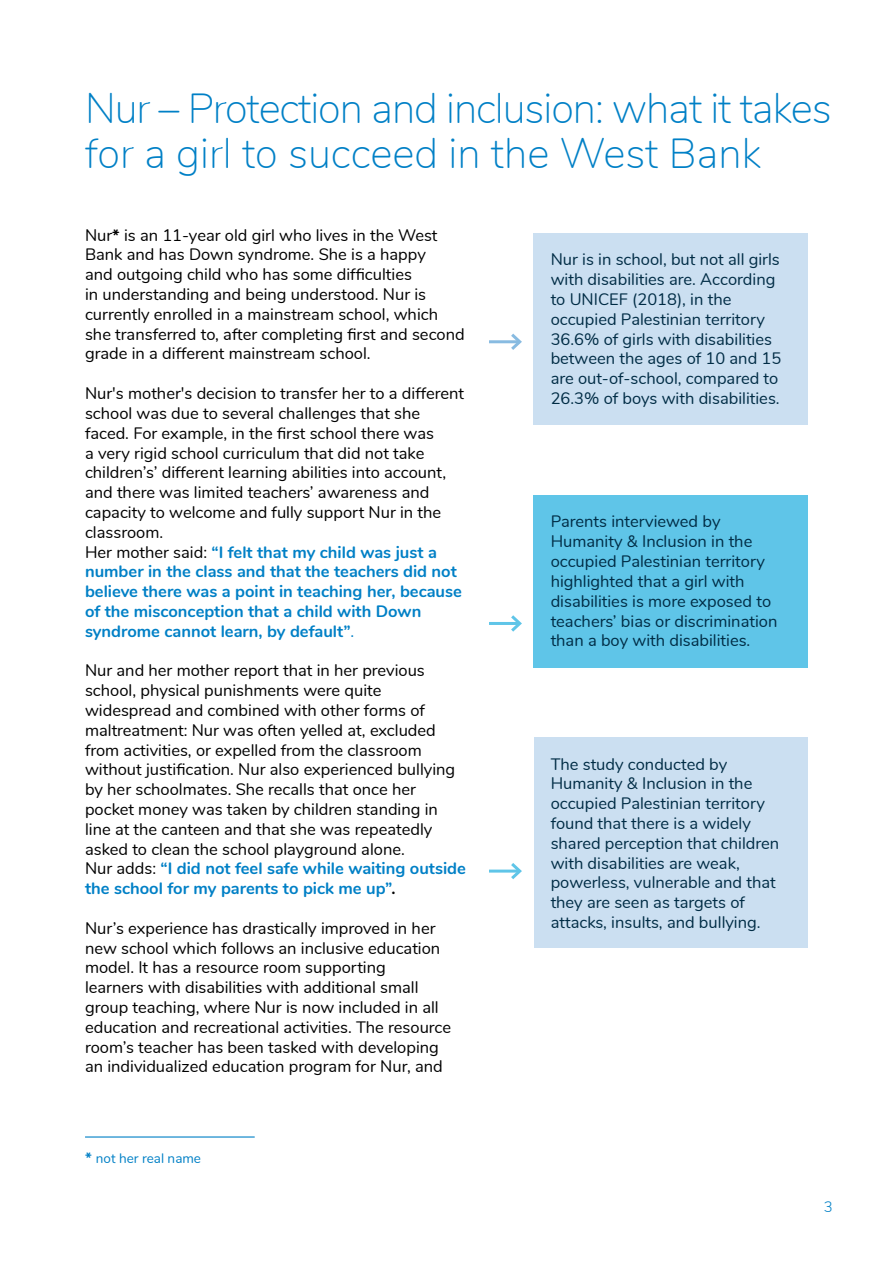
<style>
.page{position:relative;width:893px;height:1263px;background:#fff}
.page>*{position:absolute;margin:0;border:0;box-sizing:border-box;transform-origin:0 0}
.titre_n1{font:200 42px/45px "Nunito";letter-spacing:-.025em;color:#0080c6}
.text-1-column{font:16.5px/19.8px "Nunito";color:#000}
.text_boxcolored{font:16.5px/19.8px "Nunito";color:#002c45}
.text-1-column-2{font:700 16.5px/19.8px "Nunito";color:#0080c6}
.t1{font:300 15px "Nunito";color:#0080c6}
.t2{font:13.5px "Nunito";color:#0080c6}
.s1{font-weight:700}
.s2{font-weight:400;color:#000}
.s3{font-weight:400}
.s4{color:#000}
.s5{font-weight:700;font-size:15px}
</style>
<div class="page">
<hr style="left:85px;top:1136px;width:170px;height:1px;background:#0080c6">
<hr style="left:489px;top:340px;width:31px;height:3px;background:#88bbe1">
<svg style="left:508px;top:333px;width:14px;height:17px"></svg>
<hr style="left:489px;top:622px;width:31px;height:3px;background:#5fc5e8">
<svg style="left:511px;top:615px;width:11px;height:17px"></svg>
<hr style="left:489px;top:869px;width:31px;height:3px;background:#5fc5e8">
<svg style="left:508px;top:863px;width:14px;height:17px"></svg>
<div style="left:534px;top:233px;width:274px;height:192px;background:#cbdff1"></div>
<div style="left:534px;top:495px;width:274px;height:172px;background:#5fc5e8"></div>
<div style="left:534px;top:738px;width:273px;height:210px;background:#cbdff1"></div>
<h1 class="titre_n1" style="left:85px;top:83px;width:748px">Nur – Protection and inclusion: what it takes for a girl to succeed in the West Bank</h1>
<p class="text-1-column" style="left:85px;top:224px;width:381px">Nur<span class="s1">*</span> is an 11-year old girl who lives in the West Bank and has Down syndrome. She is a happy<br>and outgoing child who has some difficulties<br>in understanding and being understood. Nur is currently enrolled in a mainstream school, which she transferred to, after completing first and second grade in a different mainstream school.</p>
<p class="text_boxcolored" style="left:551px;top:249px;width:232px">Nur is in school, but not all girls with disabilities are. According to UNICEF (2018), in the occupied Palestinian territory<br>36.6% of girls with disabilities between the ages of 10 and 15 are out-of-school, compared to</p>
<p class="text-1-column" style="left:85px;top:382px;width:381px">Nur's mother's decision to transfer her to a different</p>
<p class="text_boxcolored" style="left:551px;top:387px;width:230px">26.3% of boys with disabilities.</p>
<p class="text-1-column" style="left:85px;top:402px;width:363px">school was due to several challenges that she faced. For example, in the first school there was a very rigid school curriculum that did not take children’s’ different learning abilities into account, and there was limited teachers’ awareness and capacity to welcome and fully support Nur in the classroom.</p>
<p class="text-1-column-2" style="left:85px;top:541px;width:378px"><span class="s2">Her mother said:</span> “I felt that my child was just a number in the class and that the teachers did not believe there was a point in teaching her, because of the misconception that a child with Down syndrome cannot learn, by default”<span class="s3">.</span></p>
<p class="text_boxcolored" style="left:551px;top:511px;width:228px">Parents interviewed by<br>Humanity &amp; Inclusion in the occupied Palestinian territory highlighted that a girl with disabilities is more exposed to teachers’ bias or discrimination than a boy with disabilities.</p>
<p class="text-1-column" style="left:85px;top:660px;width:372px">Nur and her mother report that in her previous school, physical punishments were quite widespread and combined with other forms of maltreatment: Nur was often yelled at, excluded from activities, or expelled from the classroom without justification. Nur also experienced bullying by her schoolmates. She recalls that once her pocket money was taken by children standing in line at the canteen and that she was repeatedly asked to clean the school playground alone.</p>
<p class="text-1-column-2" style="left:85px;top:858px;width:382px"><span class="s2">Nur adds:</span> “I did not feel safe while waiting outside the school for my parents to pick me up”<span class="s4">.</span></p>
<p class="text_boxcolored" style="left:551px;top:753px;width:230px">The study conducted by<br>Humanity &amp; Inclusion in the occupied Palestinian territory found that there is a widely shared perception that children with disabilities are weak, powerless, vulnerable and that they are seen as targets of</p>
<p class="text-1-column" style="left:85px;top:917px;width:352px">Nur’s experience has drastically improved in her</p>
<p class="text_boxcolored" style="left:551px;top:911px;width:211px">attacks, insults, and bullying.</p>
<p class="text-1-column" style="left:85px;top:937px;width:368px">new school which follows an inclusive education model. It has a resource room supporting<br>learners with disabilities with additional small group teaching, where Nur is now included in all education and recreational activities. The resource room’s teacher has been tasked with developing an individualized education program for Nur, and</p>
<p class="t2" style="left:85px;top:1148px;width:118px"><span class="s5">*</span> not her real name</p>
<p class="t1" style="left:824px;top:1195px;width:10px">3</p>
</div>
